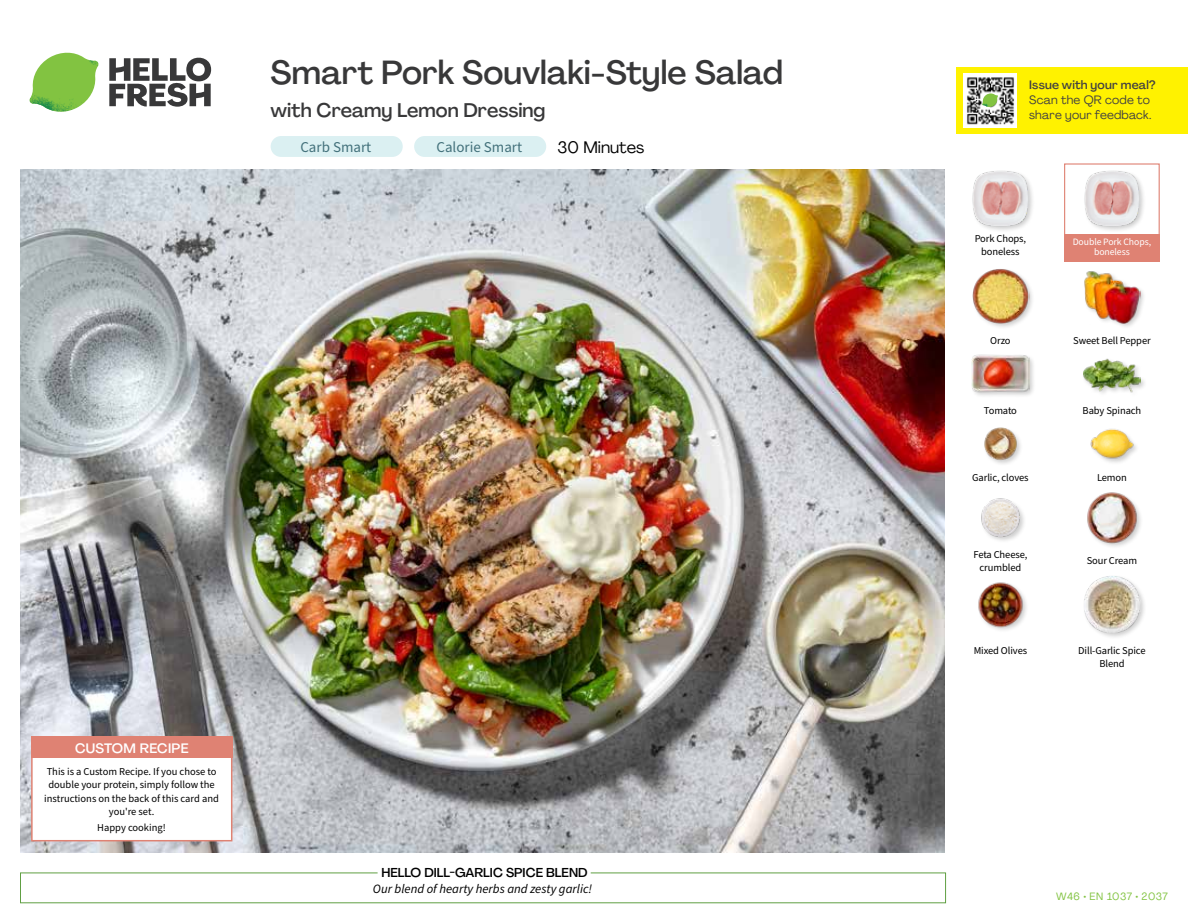
<style>
.page{position:relative;width:1188px;height:918px;background:#fff}
.page>*{position:absolute;margin:0;border:0;box-sizing:border-box;transform-origin:0 0}
.t1{font:500 33px "Agrandir";color:#383839}
.t2{font:500 19.5px "Agrandir";color:#383839}
.t3{font:16.5px "Agrandir";color:#000}
.t4{font:15px "Source Sans Pro";color:#43717b}
.t5{font:500 13.5px "Agrandir";letter-spacing:.02em;color:#fff}
.t6{font:italic 12.75px "Source Sans Pro";color:#000}
.t7{font:500 12.75px "Agrandir";color:#000}
.t8{font:12px/15px "Agrandir";letter-spacing:.02em;color:#414042}
.t9{font:500 12px "Agrandir";letter-spacing:.02em;color:#414042}
.t10{font:10.5px/13.5px "Source Sans Pro";letter-spacing:-.01em;color:#000;text-align:center}
.t11{font:10.5px "Agrandir";letter-spacing:.05em;color:#82c341}
.t12{font:9.75px/10.5px "Source Sans Pro";letter-spacing:-.01em;color:#fff;text-align:center}
</style>
<div class="page">
<svg style="left:109px;top:57px;width:102px;height:50px"></svg>
<svg style="left:34px;top:53px;width:62px;height:40px"></svg>
<img style="left:67px;top:53px;width:32px;height:26px">
<img style="left:33px;top:75px;width:59px;height:11px">
<img style="left:29px;top:79px;width:61px;height:33px">
<img style="left:65px;top:86px;width:27px;height:25px">
<div style="left:20px;top:873px;width:926px;height:30px;border:1px solid #609f43"></div>
<div style="left:378px;top:865px;width:213px;height:15px;background:#fff"></div>
<img style="left:21px;top:170px;width:924px;height:682px">
<div style="left:1082px;top:575px;width:65px;height:64px;background:#000;opacity:.2"></div>
<img style="left:1083px;top:576px;width:58px;height:57px">
<img style="left:978px;top:582px;width:49px;height:48px">
<img style="left:1087px;top:492px;width:54px;height:54px">
<img style="left:981px;top:498px;width:43px;height:43px">
<img style="left:1090px;top:428px;width:46px;height:35px">
<img style="left:984px;top:427px;width:37px;height:37px">
<div style="left:1082px;top:358px;width:65px;height:41px;background:#000;opacity:.2"></div>
<img style="left:1083px;top:358px;width:58px;height:41px">
<div style="left:971px;top:354px;width:65px;height:45px;background:#000;opacity:.2"></div>
<img style="left:972px;top:354px;width:57px;height:45px">
<div style="left:1083px;top:270px;width:63px;height:60px;background:#000;opacity:.2"></div>
<img style="left:1083px;top:270px;width:58px;height:54px">
<div style="left:972px;top:267px;width:62px;height:63px;background:#000;opacity:.2"></div>
<img style="left:972px;top:267px;width:57px;height:57px">
<div style="left:1083px;top:170px;width:63px;height:63px;background:#000;opacity:.2"></div>
<img style="left:1083px;top:170px;width:58px;height:57px">
<div style="left:972px;top:170px;width:63px;height:63px;background:#000;opacity:.2"></div>
<img style="left:972px;top:170px;width:57px;height:57px">
<div style="left:271px;top:136px;width:132px;height:21px;background:#dbf0f2;border-radius:10px"></div>
<div style="left:414px;top:136px;width:132px;height:21px;background:#dbf0f2;border-radius:10px"></div>
<div style="left:1064px;top:163px;width:96px;height:73px;border:1px solid #df8273"></div>
<div style="left:1064px;top:234px;width:96px;height:28px;background:#df8273"></div>
<div style="left:31px;top:737px;width:201px;height:104px;background:#fff;border:2px solid #df8273"></div>
<div style="left:31px;top:737px;width:202px;height:21px;background:#df8273"></div>
<div style="left:956px;top:67px;width:232px;height:67px;background:#fff200"></div>
<img style="left:964px;top:74px;width:52px;height:54px">
<svg style="left:982px;top:93px;width:16px;height:14px"></svg>
<h1 class="t1" style="left:271px;top:52px;width:514px">Smart Pork Souvlaki-Style Salad</h1>
<h2 class="t2" style="left:271px;top:98px;width:276px">with Creamy Lemon Dressing</h2>
<h3 class="t3" style="left:558px;top:137px;width:88px">30 Minutes</h3>
<h3 class="t4" style="left:300px;top:137px;width:72px">Carb Smart</h3>
<h3 class="t4" style="left:437px;top:137px;width:87px">Calorie Smart</h3>
<p class="t5" style="left:75px;top:739px;width:115px">CUSTOM RECIPE</p>
<p class="t10" style="left:44px;top:765px;width:176px">This is a Custom Recipe. If you chose to double your protein, simply follow the instructions on the back of this card and you're set.</p>
<p class="t10" style="left:97px;top:821px;width:70px">Happy cooking!</p>
<p class="t7" style="left:381px;top:864px;width:208px">HELLO DILL-GARLIC SPICE BLEND</p>
<p class="t6" style="left:373px;top:880px;width:221px">Our blend of hearty herbs and zesty garlic!</p>
<p class="t9" style="left:1029px;top:77px;width:128px">Issue with your meal?</p>
<p class="t8" style="left:1029px;top:92px;width:124px">Scan the QR code to share your feedback.</p>
<p class="t10" style="left:975px;top:232px;width:53px">Pork Chops, boneless</p>
<p class="t12" style="left:1073px;top:237px;width:80px">Double Pork Chops, boneless</p>
<p class="t10" style="left:990px;top:334px;width:22px">Orzo</p>
<p class="t10" style="left:1073px;top:334px;width:79px">Sweet Bell Pepper</p>
<p class="t10" style="left:984px;top:404px;width:35px">Tomato</p>
<p class="t10" style="left:1083px;top:404px;width:60px">Baby Spinach</p>
<p class="t10" style="left:972px;top:472px;width:58px">Garlic, cloves</p>
<p class="t10" style="left:1097px;top:472px;width:31px">Lemon</p>
<p class="t10" style="left:973px;top:548px;width:56px">Feta Cheese, crumbled</p>
<p class="t10" style="left:1087px;top:554px;width:52px">Sour Cream</p>
<p class="t10" style="left:974px;top:644px;width:55px">Mixed Olives</p>
<p class="t10" style="left:1078px;top:644px;width:69px">Dill-Garlic Spice<br>Blend</p>
<p class="t11" style="left:1056px;top:890px;width:113px">W46 • EN 1037 • 2037</p>
</div>
